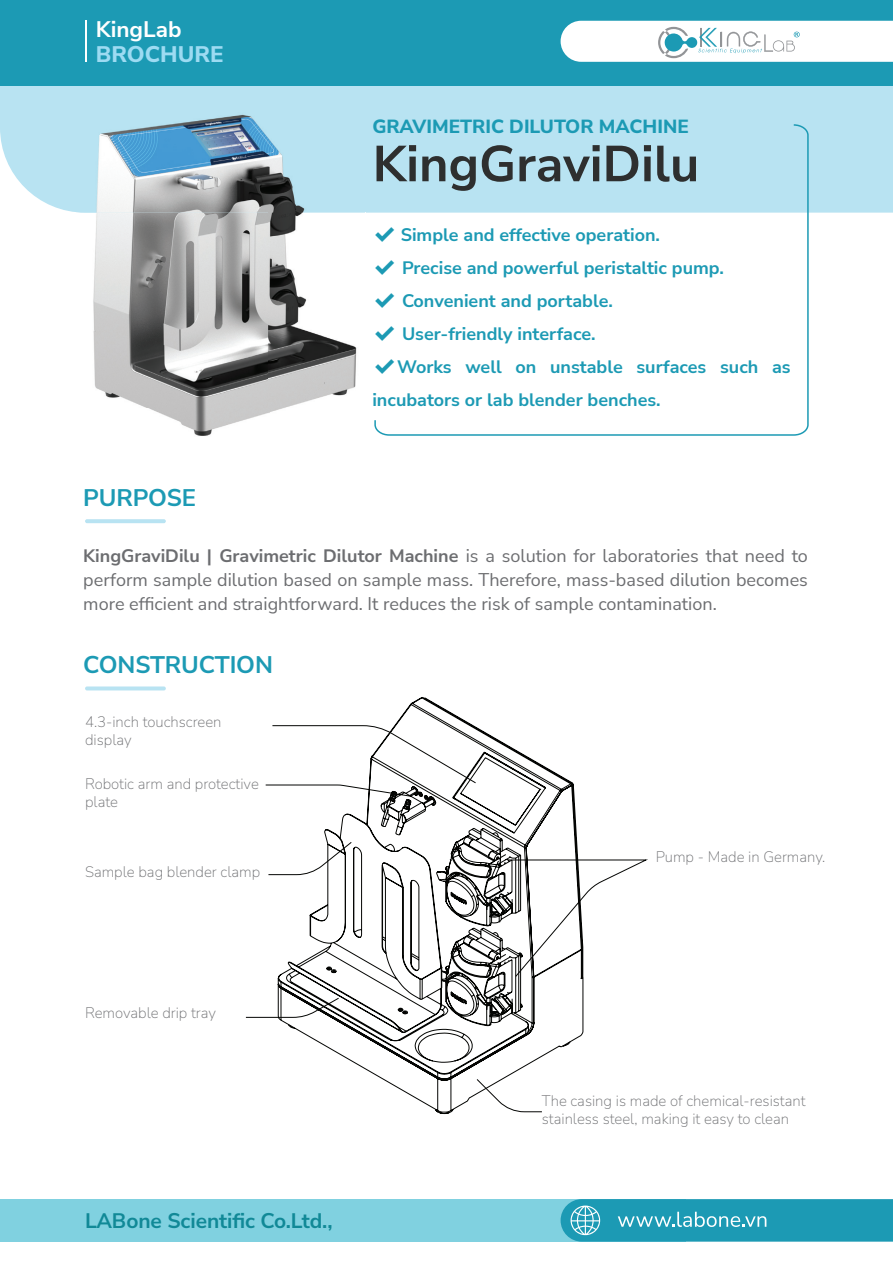
<style>
.page{position:relative;width:893px;height:1263px;background:#fff}
.page>*{position:absolute;margin:0;border:0;box-sizing:border-box;transform-origin:0 0}
.t1{font:700 50.55px "Nunito Sans";color:#2e2f2f}
.t2{font:700 24px "Nunito Sans";letter-spacing:-.005em;color:#1c9ab4}
.t3{font:800 22.5px "Nunito Sans";color:#9ddbf2}
.t4{font:700 22.5px "Nunito Sans";color:#fff}
.t5{font:700 21px "Nunito Sans";letter-spacing:-.005em;color:#118997}
.t6{font:800 19.05px "Nunito Sans";color:#1c9ab4}
.t7{font:18px/24px "Nunito Sans";color:#6c6d70;text-align:justify}
.t8{font:700 18px/33px "Nunito Sans";color:#1c9ab4}
.t9{font:200 15px/18px "Nunito Sans";color:#6e6f72}
.s1{font-weight:700}
</style>
<div class="page">
<div style="left:0;top:1199px;width:686px;height:42px;background:#80d1e0"></div>
<svg style="left:561px;top:1199px;width:331px;height:42px;background:#2aa0b9"></svg>
<svg style="left:85px;top:519px;width:81px;height:4px"></svg>
<svg style="left:85px;top:686px;width:81px;height:4px"></svg>
<div style="left:0;top:85px;width:893px;height:128px;background:#b8e3f2"></div>
<svg style="left:374px;top:123px;width:435px;height:313px"></svg>
<hr style="left:892px;top:1199px;width:1px;height:42px;background:#1c9ab4">
<div style="left:0;top:0;width:893px;height:85px;background:#1c9ab4"></div>
<hr style="left:85px;top:21px;width:2px;height:41px;background:#fff">
<svg style="left:561px;top:21px;width:332px;height:41px;background:#eff5f7"></svg>
<img style="left:76px;top:98px;width:289px;height:338px">
<svg style="left:265px;top:697px;width:318px;height:417px"></svg>
<svg style="left:272px;top:725px;width:204px;height:58px"></svg>
<svg style="left:508px;top:859px;width:139px;height:118px"></svg>
<svg style="left:268px;top:842px;width:84px;height:33px"></svg>
<svg style="left:246px;top:998px;width:93px;height:20px"></svg>
<svg style="left:476px;top:1079px;width:66px;height:33px"></svg>
<p class="t4" style="left:96px;top:13px;width:87px">KingLab</p>
<p class="t3" style="left:96px;top:38px;width:130px">BROCHURE</p>
<h2 class="t2" style="left:83px;top:480px;width:115px">PURPOSE</h2>
<p class="t6" style="left:372px;top:113px;width:318px">GRAVIMETRIC DILUTOR MACHINE</p>
<h1 class="t1" style="left:373px;top:128px;width:328px">KingGraviDilu</h1>
<p class="t8" style="left:372px;top:217px;width:289px">✔ Simple and effective operation.</p>
<p class="t8" style="left:372px;top:250px;width:353px">✔ Precise and powerful peristaltic pump.</p>
<p class="t8" style="left:372px;top:283px;width:242px">✔ Convenient and portable.</p>
<p class="t8" style="left:372px;top:316px;width:225px">✔ User-friendly interface.</p>
<p class="t8" style="left:372px;top:349px;width:420px">✔Works well on unstable surfaces such as incubators or lab blender benches.</p>
<p class="t7" style="left:83px;top:543px;width:726px"><span class="s1">KingGraviDilu | Gravimetric Dilutor Machine</span> is a solution for laboratories that need to perform sample dilution based on sample mass. Therefore, mass-based dilution becomes more efficient and straightforward. It reduces the risk of sample contamination.</p>
<h2 class="t2" style="left:83px;top:648px;width:191px">CONSTRUCTION</h2>
<p class="t9" style="left:85px;top:712px;width:138px">4.3-inch touchscreen display</p>
<p class="t9" style="left:85px;top:774px;width:175px">Robotic arm and protective plate</p>
<p class="t9" style="left:85px;top:862px;width:177px">Sample bag blender clamp</p>
<p class="t9" style="left:85px;top:1003px;width:132px">Removable drip tray</p>
<p class="t5" style="left:85px;top:1206px;width:249px">LABone Scientific Co.Ltd.,</p>
<p class="t9" style="left:656px;top:847px;width:171px">Pump - Made in Germany.</p>
<p class="t9" style="left:542px;top:1091px;width:265px">The casing is made of chemical-resistant stainless steel, making it easy to clean</p>
</div>
